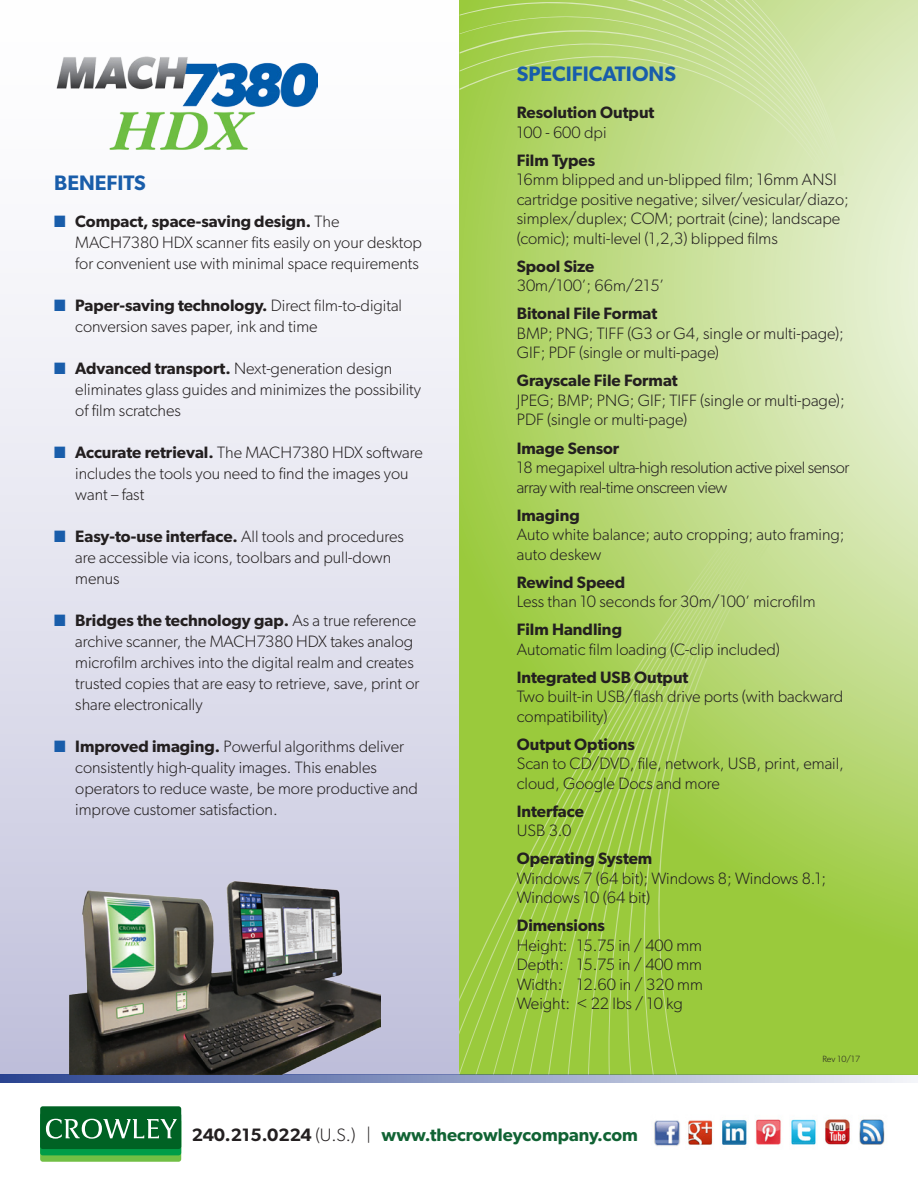
<style>
.page{position:relative;width:918px;height:1188px;background:#fff}
.page>*{position:absolute;margin:0;border:0;box-sizing:border-box;transform-origin:0 0}
.t1{font:600 21px "Gibson";color:#195daa}
.t2{font:600 18px "Gibson";color:#116334}
.t3{font:300 16.5px/19.5px "Gibson";color:#231f20}
.t4{font:300 16.5px/19.5px "Gibson";letter-spacing:-.025em;color:#231f20}
.t5{font:600 16.5px/19.5px "Gibson";color:#231f20}
.t6{font:300 9px "Gibson";letter-spacing:.01em;color:#231f20}
.s1{color:#195daa}
.s2{font-weight:600}
.s3{font-weight:300}
.s4{color:#231f20}
.s5{font-weight:300;color:#231f20}
</style>
<div class="page">
<div style="left:0;top:0;width:460px;height:1074px;background:linear-gradient(to bottom,#fff,#c3c3dd)"></div>
<svg style="left:40px;top:1119px;width:141px;height:43px"></svg>
<div style="left:40px;top:1113px;width:141px;height:42px;background:#009d48;border-radius:3px"></div>
<div style="left:40px;top:1106px;width:141px;height:43px;background:#006224;border-radius:3px"></div>
<svg style="left:46px;top:1119px;width:131px;height:20px"></svg>
<img style="left:654px;top:1119px;width:231px;height:27px">
<svg style="left:460px;top:0;width:458px;height:1074px;background:#bfdb85"></svg>
<svg style="left:460px;top:0;width:167px;height:15px;background:#aad15b"></svg>
<svg style="left:460px;top:15px;width:167px;height:18px;background:#aad15c"></svg>
<svg style="left:460px;top:33px;width:167px;height:142px;background:#add262"></svg>
<svg style="left:627px;top:0;width:217px;height:175px;background:#c9e09a"></svg>
<svg style="left:766px;top:544px;width:4px;height:530px;background:#aad15c"></svg>
<svg style="left:749px;top:544px;width:17px;height:530px;background:#a9d15a"></svg>
<div style="left:460px;top:544px;width:33px;height:530px;background:#9aca3c"></div>
<svg style="left:493px;top:544px;width:18px;height:530px;background:#9bca3f"></svg>
<svg style="left:511px;top:544px;width:231px;height:530px;background:#a3ce4d"></svg>
<svg style="left:0;top:1074px;width:918px;height:9px;background:#8997b9"></svg>
<img style="left:70px;top:873px;width:311px;height:201px">
<img style="left:51px;top:46px;width:266px;height:112px">
<p class="t1" style="left:54px;top:171px;width:93px">BENEFITS</p>
<p class="t3" style="left:75px;top:211px;width:348px;line-height:21px;text-indent:-21px"><span class="s1">■</span> <span class="s2">Compact, space-saving design.</span> The<br>MACH7380 HDX scanner fits easily on your desktop for convenient use with minimal space requirements</p>
<p class="t3" style="left:75px;top:295px;width:328px;line-height:21px;text-indent:-21px"><span class="s1">■</span> <span class="s2">Paper-saving technology.</span> Direct film-to-digital conversion saves paper, ink and time</p>
<p class="t3" style="left:75px;top:358px;width:347px;line-height:21px;text-indent:-21px"><span class="s1">■</span> <span class="s2">Advanced transport.</span> Next-generation design eliminates glass guides and minimizes the possibility of film scratches</p>
<p class="t3" style="left:75px;top:442px;width:349px;line-height:21px;text-indent:-21px"><span class="s1">■</span> <span class="s2">Accurate retrieval.</span> The MACH7380 HDX software includes the tools you need to find the images you want – fast</p>
<p class="t3" style="left:75px;top:526px;width:330px;line-height:21px;text-indent:-21px"><span class="s1">■</span> <span class="s2">Easy-to-use interface.</span> All tools and procedures are accessible via icons, toolbars and pull-down menus</p>
<p class="t3" style="left:75px;top:610px;width:346px;line-height:21px;text-indent:-21px"><span class="s1">■</span> <span class="s2">Bridges the technology gap.</span> As a true reference archive scanner, the MACH7380 HDX takes analog microfilm archives into the digital realm and creates trusted copies that are easy to retrieve, save, print or share electronically</p>
<p class="t3" style="left:75px;top:736px;width:344px;line-height:21px;text-indent:-21px"><span class="s1">■</span> <span class="s2">Improved imaging.</span> Powerful algorithms deliver consistently high-quality images. This enables operators to reduce waste, be more productive and improve customer satisfaction.</p>
<p class="t1" style="left:517px;top:61px;width:161px">SPECIFICATIONS</p>
<p class="t5" style="left:517px;top:103px;width:139px">Resolution Output</p>
<p class="t3" style="left:517px;top:122px;width:91px">100 - 600 dpi</p>
<p class="t3" style="left:517px;top:150px;width:334px"><span class="s2">Film Types<br></span>16mm blipped and un-blipped film; 16mm ANSI cartridge positive negative; silver/vesicular/diazo; simplex/duplex; COM; portrait (cine); landscape (comic); multi-level (1,2,3) blipped films</p>
<p class="t3" style="left:517px;top:256px;width:149px"><span class="s2">Spool Size<br></span>30m/100’; 66m/215’</p>
<p class="t3" style="left:517px;top:304px;width:329px"><span class="s2">Bitonal File Format<br></span>BMP; PNG; TIFF (G3 or G4, single or multi-page);<br>GIF; PDF (single or multi-page)</p>
<p class="t3" style="left:517px;top:371px;width:330px"><span class="s2">Grayscale File Format<br></span>JPEG; BMP; PNG; GIF; TIFF (single or multi-page);<br>PDF (single or multi-page)</p>
<p class="t4" style="left:517px;top:438px;width:334px"><span class="s2">Image Sensor<br></span>18 megapixel ultra-high resolution active pixel sensor array with real-time onscreen view</p>
<p class="t3" style="left:517px;top:505px;width:329px"><span class="s2">Imaging<br></span>Auto white balance; auto cropping; auto framing; auto deskew</p>
<p class="t3" style="left:517px;top:572px;width:300px"><span class="s2">Rewind Speed<br></span>Less than 10 seconds for 30m/100’ microfilm</p>
<p class="t3" style="left:517px;top:619px;width:265px"><span class="s2">Film Handling<br></span>Automatic film loading (C-clip included)</p>
<p class="t3" style="left:517px;top:667px;width:328px"><span class="s2">Integrated USB Output<br></span>Two built-in USB/flash drive ports (with backward compatibility)</p>
<p class="t3" style="left:517px;top:734px;width:329px"><span class="s2">Output Options<br></span>Scan to CD/DVD, file, network, USB, print, email, cloud, Google Docs and more</p>
<p class="t5" style="left:517px;top:801px;width:69px">Interface<br><span class="s3">USB 3.0</span></p>
<p class="t3" style="left:517px;top:848px;width:311px"><span class="s2">Operating System<br></span>Windows 7 (64 bit); Windows 8; Windows 8.1;<br>Windows 10 (64 bit)</p>
<p class="t5" style="left:517px;top:915px;width:90px">Dimensions</p>
<p class="t3" style="left:517px;top:935px;width:187px">Height: 15.75 in / 400 mm</p>
<p class="t3" style="left:517px;top:954px;width:187px">Depth: 15.75 in / 400 mm</p>
<p class="t3" style="left:517px;top:974px;width:188px">Width: 12.60 in / 320 mm</p>
<p class="t3" style="left:517px;top:993px;width:168px">Weight: &lt; 22 lbs / 10 kg</p>
<p class="t6" style="left:822px;top:1053px;width:39px">Rev 10/17</p>
<p class="t2" style="left:192px;top:1124px;width:448px"><span class="s4">240.215.0224</span> <span class="s5">(U.S.) |</span> www.thecrowleycompany.com</p>
</div>
